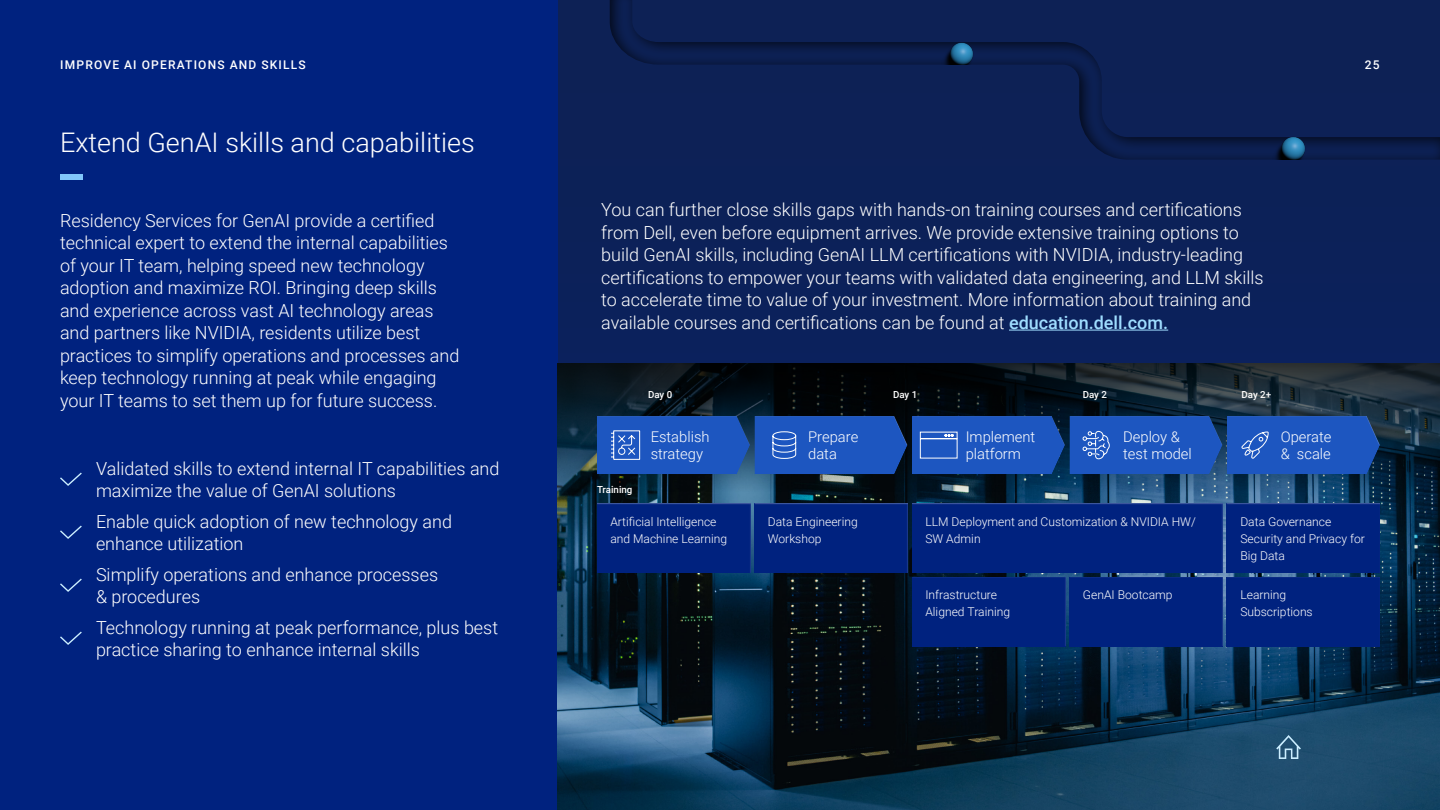
<style>
.page{position:relative;width:1440px;height:810px;background:#0c2159}
.page>*{position:absolute;margin:0;border:0;box-sizing:border-box;transform-origin:0 0}
.t1{font:300 27px "Roboto";color:#fff}
.t2{font:300 18px/22.5px "Roboto";color:#fff}
.t3{font:300 14.77px/17.7px "Roboto";color:#fff}
.t4{font:300 12.08px/17px "Roboto";color:#fff}
.t5{font:500 12px "Roboto";letter-spacing:.1em;color:#fff}
.t6{font:500 9.75px "Roboto";color:#fff}
.s1{font-weight:500;color:#9fddff}
</style>
<div class="page">
<div style="left:0;top:0;width:558px;height:810px;background:#00227f"></div>
<img style="left:558px;top:491px;width:882px;height:319px">
<div style="left:60px;top:175px;width:22px;height:5px;background:#80c7fb"></div>
<hr style="left:1009px;top:330px;width:159px;height:1px;background:#9fddff">
<svg style="left:60px;top:473px;width:22px;height:13px"></svg>
<svg style="left:60px;top:632px;width:22px;height:13px"></svg>
<svg style="left:60px;top:526px;width:22px;height:13px"></svg>
<svg style="left:60px;top:579px;width:22px;height:13px"></svg>
<svg style="left:558px;top:363px;width:882px;height:128px;background:#11212d"></svg>
<div style="left:596px;top:415px;width:155px;height:59px;background:#fff;opacity:.35"></div>
<div style="left:596px;top:502px;width:155px;height:72px;background:#00227f"></div>
<div style="left:754px;top:502px;width:155px;height:72px;background:#00227f"></div>
<div style="left:1226px;top:502px;width:155px;height:72px;background:#00227f"></div>
<div style="left:1226px;top:575px;width:155px;height:72px;background:#00227f"></div>
<div style="left:911px;top:575px;width:155px;height:72px;background:#00227f"></div>
<div style="left:1069px;top:575px;width:155px;height:72px;background:#00227f"></div>
<div style="left:911px;top:502px;width:313px;height:72px;background:#00227f"></div>
<div style="left:1226px;top:415px;width:155px;height:59px;background:#fff;opacity:.35"></div>
<svg style="left:597px;top:416px;width:783px;height:58px;background:#2056b8"></svg>
<svg style="left:1276px;top:735px;width:25px;height:24px"></svg>
<div style="left:603px;top:0;width:837px;height:160px;background:#000;opacity:.75"></div>
<img style="left:935px;top:36px;width:39px;height:29px">
<img style="left:1267px;top:131px;width:38px;height:29px">
<p class="t5" style="left:60px;top:56px;width:247px">IMPROVE AI OPERATIONS AND SKILLS</p>
<p class="t5" style="left:1365px;top:56px;width:16px">25</p>
<h1 class="t1" style="left:60px;top:124px;width:416px">Extend GenAI skills and capabilities</h1>
<p class="t2" style="left:60px;top:209px;width:401px">Residency Services for GenAI provide a certified technical expert to extend the internal capabilities of your IT team, helping speed new technology adoption and maximize ROI. Bringing deep skills and experience across vast AI technology areas and partners like NVIDIA, residents utilize best practices to simplify operations and processes and keep technology running at peak while engaging your IT teams to set them up for future success.</p>
<p class="t2" style="left:601px;top:198px;width:664px">You can further close skills gaps with hands-on training courses and certifications from Dell, even before equipment arrives. We provide extensive training options to build GenAI skills, including GenAI LLM certifications with NVIDIA, industry-leading certifications to empower your teams with validated data engineering, and LLM skills to accelerate time to value of your investment. More information about training and available courses and certifications can be found at <span class="s1">education.dell.com.</span></p>
<p class="t6" style="left:648px;top:388px;width:26px">Day 0</p>
<p class="t6" style="left:893px;top:388px;width:26px">Day 1</p>
<p class="t6" style="left:1083px;top:388px;width:26px">Day 2</p>
<p class="t6" style="left:1242px;top:388px;width:31px">Day 2+</p>
<p class="t2" style="left:96px;top:456px;width:405px">Validated skills to extend internal IT capabilities and maximize the value of GenAI solutions</p>
<p class="t2" style="left:96px;top:509px;width:358px">Enable quick adoption of new technology and enhance utilization</p>
<p class="t2" style="left:96px;top:562px;width:344px">Simplify operations and enhance processes &amp; procedures</p>
<p class="t2" style="left:96px;top:615px;width:404px">Technology running at peak performance, plus best practice sharing to enhance internal skills</p>
<p class="t6" style="left:597px;top:482px;width:37px">Training</p>
<p class="t3" style="left:651px;top:427px;width:60px">Establish strategy</p>
<p class="t3" style="left:808px;top:427px;width:52px">Prepare data</p>
<p class="t3" style="left:966px;top:427px;width:71px">Implement platform</p>
<p class="t3" style="left:1123px;top:427px;width:70px">Deploy &amp; test model</p>
<p class="t3" style="left:1281px;top:427px;width:52px">Operate &amp; scale</p>
<p class="t4" style="left:610px;top:513px;width:118px">Artificial Intelligence and Machine Learning</p>
<p class="t4" style="left:768px;top:513px;width:91px">Data Engineering<br>Workshop</p>
<p class="t4" style="left:1240px;top:513px;width:126px">Data Governance<br>Security and Privacy for<br>Big Data</p>
<p class="t4" style="left:1240px;top:586px;width:74px">Learning<br>Subscriptions</p>
<p class="t4" style="left:925px;top:513px;width:272px">LLM Deployment and Customization &amp; NVIDIA HW/<br>SW Admin</p>
<p class="t4" style="left:925px;top:586px;width:86px">Infrastructure<br>Aligned Training</p>
<p class="t4" style="left:1083px;top:586px;width:91px">GenAI Bootcamp</p>
</div>
